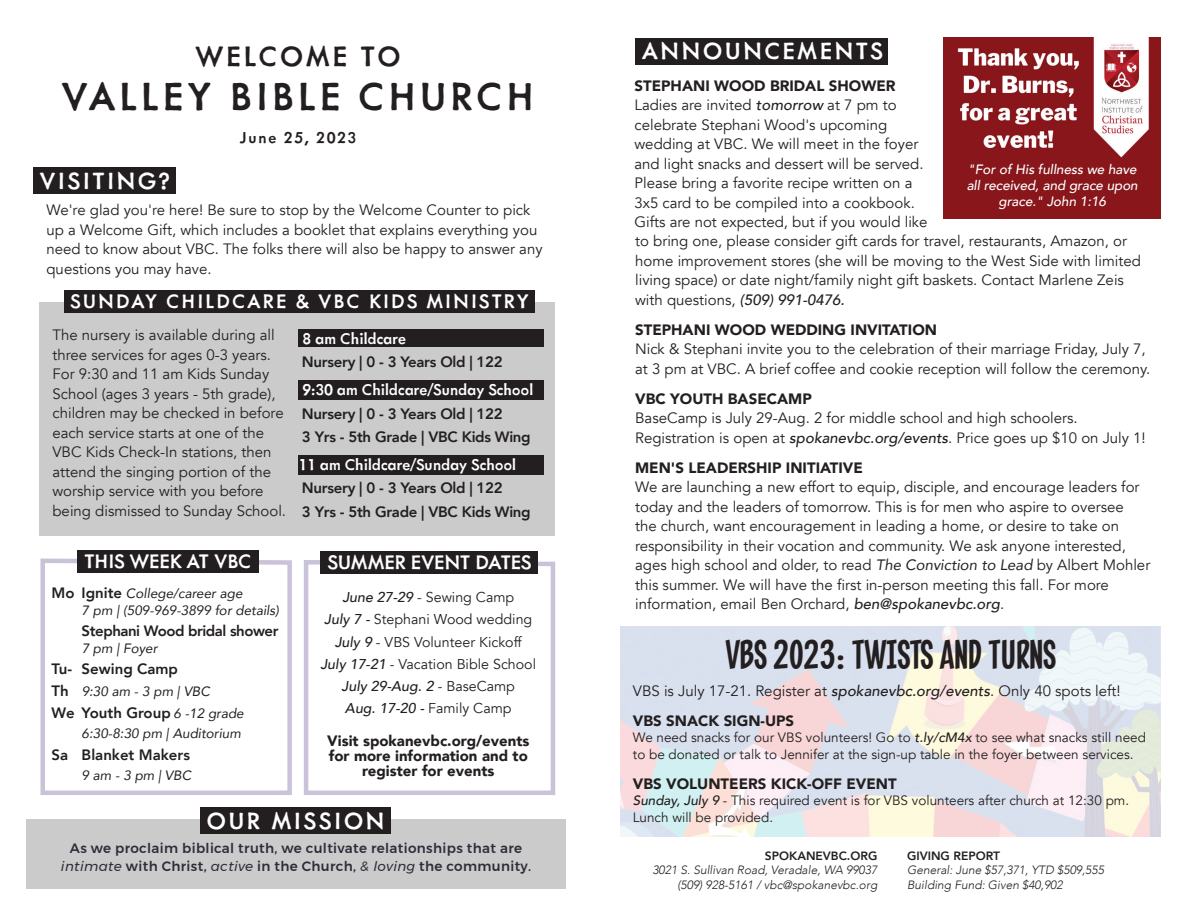
<style>
.page{position:relative;width:1188px;height:918px;background:#fff}
.page>*{position:absolute;margin:0;border:0;box-sizing:border-box;transform-origin:0 0}
.t1{font:500 45px "Metallophile Sp 8";letter-spacing:.065em;color:#231f20}
.t2{font:900 42px "Pintanina Family";color:#231f20}
.t3{font:500 32.25px "Metallophile Sp 8";letter-spacing:.07em;color:#231f20}
.t4{font:500 27px "Metallophile Sp 8";letter-spacing:.08em;color:#fff}
.t5{font:500 22.5px "Metallophile Sp 8";letter-spacing:.075em;color:#fff}
.t6{font:500 22.5px "Metallophile Sp 8";letter-spacing:-.01em;color:#fff}
.t7{font:500 22.5px "Metallophile Sp 8";letter-spacing:-.02em;color:#fff}
.t8{font:500 18px "Metallophile Sp 8";letter-spacing:-.02em;color:#fff}
.t9{font:500 18px "Metallophile Sp 8";letter-spacing:.075em;color:#231f20}
.t10{font:15px/19.5px "Avenir";color:#231f20}
.t11{font:900 15px/15px "Avenir";color:#231f20;text-align:center}
.t12{font:800 15px/23.2px "Avenir";letter-spacing:-.02em;color:#231f20}
.t13{font:800 15px "Avenir";color:#231f20}
.t14{font:14.25px/22.2px "Avenir";color:#231f20;text-align:center}
.t15{font:13.5px/16.5px "Avenir";color:#231f20}
.t16{font:500 13.5px/18px "Montserrat";letter-spacing:.025em;color:#312b39;text-align:center}
.t17{font:italic 13.5px/16.2px "Avenir";color:#231f20}
.t18{font:italic 500 13.5px/16.2px "Avenir";letter-spacing:-.005em;color:#fff;text-align:center}
.t19{font:italic 300 12px/14.4px "Avenir";color:#231f20;text-align:right}
.t20{font:800 12px "Avenir";color:#231f20}
.s1{font-weight:500;font-style:italic}
.s2{font-weight:800;font-style:normal;font-size:15px}
.s3{font-weight:400;font-style:italic;font-size:13.5px}
.s4{font-weight:400;font-style:italic}
.s5{font-weight:900}
.s6{font-style:italic}
</style>
<div class="page">
<svg style="left:40px;top:557px;width:252px;height:238px"></svg>
<div style="left:40px;top:303px;width:515px;height:233px;background:#cbcbcb"></div>
<div style="left:635px;top:38px;width:253px;height:27px;background:#231f20"></div>
<div style="left:33px;top:167px;width:142px;height:27px;background:#231f20"></div>
<div style="left:26px;top:819px;width:540px;height:70px;background:#cbcbcb"></div>
<div style="left:200px;top:808px;width:190px;height:26px;background:#231f20"></div>
<div style="left:64px;top:290px;width:471px;height:23px;background:#231f20"></div>
<div style="left:298px;top:329px;width:246px;height:18px;background:#231f20"></div>
<div style="left:298px;top:380px;width:246px;height:20px;background:#231f20"></div>
<div style="left:298px;top:455px;width:246px;height:20px;background:#231f20"></div>
<svg style="left:303px;top:560px;width:253px;height:235px"></svg>
<div style="left:320px;top:551px;width:218px;height:23px;background:#231f20"></div>
<div style="left:77px;top:550px;width:181px;height:22px;background:#231f20"></div>
<img style="left:944px;top:38px;width:217px;height:122px">
<div style="left:944px;top:160px;width:217px;height:58px;background:#88161b"></div>
<img style="left:621px;top:626px;width:540px;height:211px">
<h3 class="t3" style="left:195px;top:36px;width:207px">WELCOME TO</h3>
<h1 class="t1" style="left:61px;top:69px;width:475px">VALLEY BIBLE CHURCH</h1>
<p class="t9" style="left:240px;top:126px;width:118px">June 25, 2023</p>
<h3 class="t4" style="left:40px;top:164px;width:133px">VISITING?</h3>
<p class="t10" style="left:46px;top:200px;width:498px">We're glad you're here! Be sure to stop by the Welcome Counter to pick up a Welcome Gift, which includes a booklet that explains everything you need to know about VBC. The folks there will also be happy to answer any questions you may have.</p>
<h3 class="t5" style="left:70px;top:288px;width:460px">SUNDAY CHILDCARE &amp; VBC KIDS MINISTRY</h3>
<p class="t8" style="left:303px;top:327px;width:105px">8 am Childcare</p>
<p class="t12" style="left:302px;top:350px;width:202px">Nursery | 0 - 3 Years Old | 122</p>
<p class="t8" style="left:303px;top:379px;width:232px">9:30 am Childcare/Sunday School</p>
<p class="t12" style="left:302px;top:402px;width:230px">Nursery | 0 - 3 Years Old | 122<br>3 Yrs - 5th Grade | VBC Kids Wing</p>
<p class="t8" style="left:298px;top:454px;width:219px">11 am Childcare/Sunday School</p>
<p class="t12" style="left:302px;top:477px;width:230px">Nursery | 0 - 3 Years Old | 122<br>3 Yrs - 5th Grade | VBC Kids Wing</p>
<h3 class="t6" style="left:327px;top:549px;width:205px">SUMMER EVENT DATES</h3>
<p class="t14" style="left:320px;top:586px;width:217px"><span class="s1">June 27-29</span> - Sewing Camp<br><span class="s1">July 7 -</span> Stephani Wood wedding<br><span class="s1">July 9</span> - VBS Volunteer Kickoff<br><span class="s1">July 17-21</span> - Vacation Bible School<br><span class="s1">July 29-Aug. 2</span> - BaseCamp<br><span class="s1">Aug. 17-20 -</span> Family Camp</p>
<p class="t11" style="left:327px;top:733px;width:204px">Visit spokanevbc.org/events for more information and to register for events</p>
<p class="t10" style="left:52px;top:326px;width:235px">The nursery is available during all three services for ages 0-3 years.<br>For 9:30 and 11 am Kids Sunday<br>School (ages 3 years - 5th grade), children may be checked in before each service starts at one of the<br>VBC Kids Check-In stations, then attend the singing portion of the worship service with you before being dismissed to Sunday School.</p>
<h3 class="t7" style="left:84px;top:547px;width:169px">THIS WEEK AT VBC</h3>
<p class="t17" style="left:82px;top:586px;width:199px;text-indent:-30px"><span class="s2">Mo Ignite</span> College/career age<br>7 pm | (509-969-3899 for details)</p>
<p class="t12" style="left:82px;top:620px;width:198px">Stephani Wood bridal shower</p>
<p class="t17" style="left:82px;top:640px;width:77px">7 pm | Foyer</p>
<p class="t13" style="left:52px;top:658px;width:128px">Tu- Sewing Camp</p>
<p class="t17" style="left:52px;top:683px;width:160px"><span class="s2">Th</span> 9:30 am - 3 pm | VBC</p>
<p class="t13" style="left:52px;top:701px;width:194px">We Youth Group <span class="s3">6 -12 grade</span></p>
<p class="t17" style="left:82px;top:725px;width:161px">6:30-8:30 pm | Auditorium</p>
<p class="t13" style="left:52px;top:743px;width:140px">Sa Blanket Makers</p>
<p class="t17" style="left:82px;top:767px;width:111px">9 am - 3 pm | VBC</p>
<h3 class="t4" style="left:206px;top:804px;width:180px">OUR MISSION</h3>
<p class="t16" style="left:61px;top:839px;width:472px">As we proclaim biblical truth, we cultivate relationships that are <span class="s4">intimate</span> with Christ, <span class="s4">active</span> in the Church, <span class="s4">&amp; loving</span> the community.</p>
<h3 class="t4" style="left:642px;top:35px;width:243px">ANNOUNCEMENTS</h3>
<p class="t10" style="left:634px;top:76px;width:295px"><span class="s5">STEPHANI WOOD BRIDAL SHOWER </span>Ladies are invited <span class="s1">tomorrow</span> at 7 pm to celebrate Stephani Wood's upcoming wedding at VBC. We will meet in the foyer and light snacks and dessert will be served.<br>Please bring a favorite recipe written on a 3x5 card to be compiled into a cookbook.<br>Gifts are not expected, but if you would like</p>
<p class="t18" style="left:967px;top:161px;width:173px">"For of His fullness we have all received, and grace upon grace." John 1:16</p>
<p class="t10" style="left:635px;top:232px;width:507px">to bring one, please consider gift cards for travel, restaurants, Amazon, or home improvement stores (she will be moving to the West Side with limited living space) or date night/family night gift baskets. Contact Marlene Zeis with questions, <span class="s1">(509) 991-0476.</span></p>
<p class="t11" style="left:635px;top:322px;width:303px">STEPHANI WOOD WEDDING INVITATION</p>
<p class="t10" style="left:635px;top:340px;width:517px">Nick &amp; Stephani invite you to the celebration of their marriage Friday, July 7, at 3 pm at VBC. A brief coffee and cookie reception will follow the ceremony.</p>
<p class="t11" style="left:635px;top:391px;width:178px">VBC YOUTH BASECAMP</p>
<p class="t10" style="left:635px;top:409px;width:512px">BaseCamp is July 29-Aug. 2 for middle school and high schoolers.<br>Registration is open at <span class="s1">spokanevbc.org/events</span>. Price goes up $10 on July 1!</p>
<p class="t11" style="left:635px;top:460px;width:229px">MEN'S LEADERSHIP INITIATIVE</p>
<p class="t10" style="left:635px;top:478px;width:517px">We are launching a new effort to equip, disciple, and encourage leaders for today and the leaders of tomorrow. This is for men who aspire to oversee<br>the church, want encouragement in leading a home, or desire to take on responsibility in their vocation and community. We ask anyone interested, ages high school and older, to read <span class="s6">The Conviction to Lead</span> by Albert Mohler this summer. We will have the first in-person meeting this fall. For more information, email Ben Orchard, <span class="s1">ben@spokanevbc.org</span>.</p>
<h2 class="t2" style="left:725px;top:632px;width:332px">VBS 2023: TWISTS AND TURNS</h2>
<p class="t10" style="left:633px;top:676px;width:489px;line-height:30px">VBS is July 17-21. Register at <span class="s1">spokanevbc.org/events</span>. Only 40 spots left!<br><span class="s5">VBS SNACK SIGN-UPS</span></p>
<p class="t15" style="left:633px;top:730px;width:515px">We need snacks for our VBS volunteers! Go to <span class="s1">t.ly/cM4x</span> to see what snacks still need to be donated or talk to Jennifer at the sign-up table in the foyer between services.</p>
<p class="t11" style="left:633px;top:776px;width:265px">VBS VOLUNTEERS KICK-OFF EVENT</p>
<p class="t15" style="left:633px;top:793px;width:498px"><span class="s1">Sunday, July 9</span> - This required event is for VBS volunteers after church at 12:30 pm.<br>Lunch will be provided.</p>
<p class="t20" style="left:765px;top:846px;width:114px">SPOKANEVBC.ORG</p>
<p class="t19" style="left:652px;top:863px;width:226px">3021 S. Sullivan Road, Veradale, WA 99037 (509) 928-5161 / vbc@spokanevbc.org</p>
<p class="t20" style="left:907px;top:846px;width:94px">GIVING REPORT</p>
<p class="t19" style="left:907px;top:863px;width:199px;text-align:left">General: June $57,371, YTD $509,555<br>Building Fund: Given $40,902</p>
</div>
